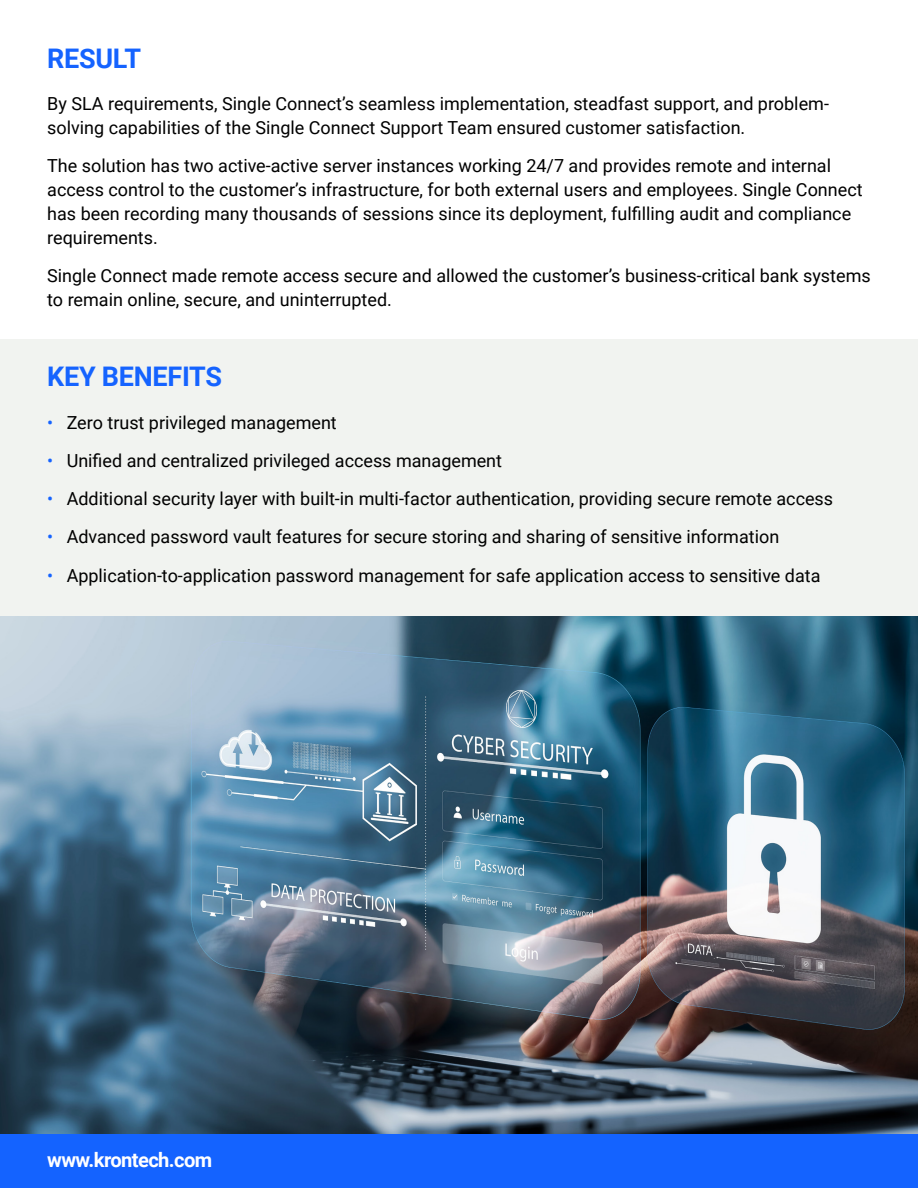
<style>
.page{position:relative;width:918px;height:1188px;background:#fff}
.page>*{position:absolute;margin:0;border:0;box-sizing:border-box;transform-origin:0 0}
.t1{font:700 27px "Roboto";letter-spacing:-.01em;color:#1563ff}
.t2{font:700 20.1px "Roboto";letter-spacing:-.03em;color:#fff}
.t3{font:18px/24px "Roboto";color:#000}
.s1{color:#1563ff}
</style>
<div class="page">
<div style="left:0;top:339px;width:918px;height:278px;background:#f1f3f0"></div>
<div style="left:0;top:1134px;width:918px;height:54px;background:#1463ff"></div>
<img style="left:0;top:617px;width:918px;height:517px">
<p class="t1" style="left:47px;top:39px;width:96px">RESULT</p>
<p class="t3" style="left:47px;top:91px;width:783px">By SLA requirements, Single Connect’s seamless implementation, steadfast support, and problem&shy;solving capabilities of the Single Connect Support Team ensured customer satisfaction.</p>
<p class="t3" style="left:47px;top:153px;width:817px">The solution has two active-active server instances working 24/7 and provides remote and internal access control to the customer’s infrastructure, for both external users and employees. Single Connect has been recording many thousands of sessions since its deployment, fulfilling audit and compliance requirements.</p>
<p class="t3" style="left:47px;top:263px;width:825px">Single Connect made remote access secure and allowed the customer’s business-critical bank systems to remain online, secure, and uninterrupted.</p>
<p class="t1" style="left:47px;top:358px;width:176px">KEY BENEFITS</p>
<p class="t3" style="left:47px;top:410px;width:291px"><span class="s1">•</span> Zero trust privileged management</p>
<p class="t3" style="left:47px;top:448px;width:456px"><span class="s1">•</span> Unified and centralized privileged access management</p>
<p class="t3" style="left:47px;top:486px;width:787px"><span class="s1">•</span> Additional security layer with built-in multi-factor authentication, providing secure remote access</p>
<p class="t3" style="left:47px;top:524px;width:734px"><span class="s1">•</span> Advanced password vault features for secure storing and sharing of sensitive information</p>
<p class="t3" style="left:47px;top:563px;width:775px"><span class="s1">•</span> Application-to-application password management for safe application access to sensitive data</p>
<p class="t2" style="left:47px;top:1146px;width:166px">www.krontech.com</p>
</div>
